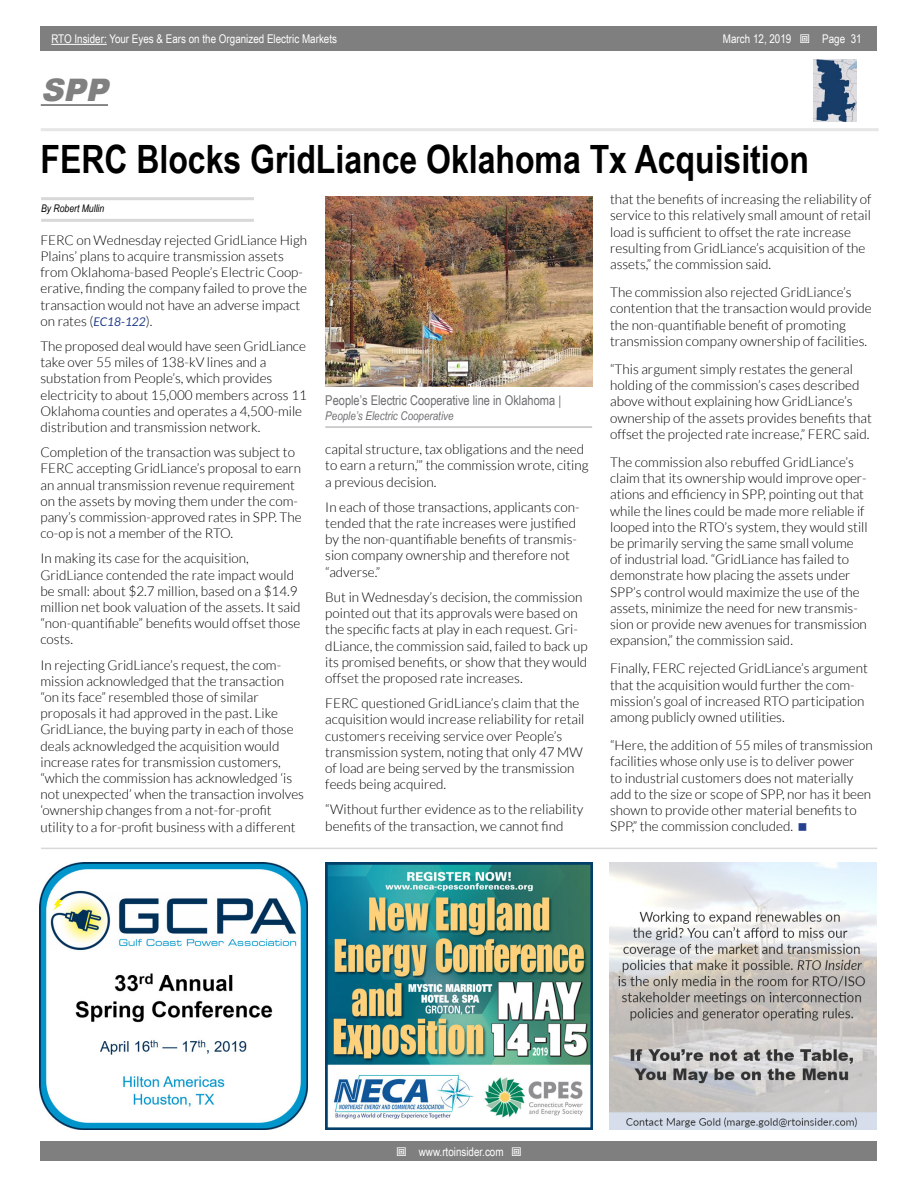
<style>
.page{position:relative;width:918px;height:1188px;background:#fff}
.page>*{position:absolute;margin:0;border:0;box-sizing:border-box;transform-origin:0 0}
.t1{font:700 39px "Arial Narrow";color:#000}
.t2{font:italic 900 31.05px "Arial";color:#808080}
.t3{font:300 13.5px/16.2px "Lato";color:#000}
.t4{font:13.5px "Arial Narrow";color:#6d6e71}
.t5{font:12px "Arial Narrow";color:#fff}
.t6{font:italic 12px "Arial Narrow";color:#6d6e71}
.t7{font:italic 10.5px "Arial Narrow";color:#000}
.s1{font-style:inherit}
.s2{font-weight:400;font-style:italic;font-size:12px;color:#25408f}
.s3{font-size:13.2px}
</style>
<div class="page">
<div style="left:41px;top:1142px;width:836px;height:19px;background:#7f7f7f"></div>
<div style="left:41px;top:27px;width:836px;height:24px;background:#7f7f7f"></div>
<hr style="left:51px;top:44px;width:56px;height:1px;background:#fff">
<hr style="left:41px;top:128px;width:838px;height:3px;background:#e6e6e6">
<hr style="left:41px;top:104px;width:67px;height:2px;background:#808080">
<img style="left:813px;top:60px;width:44px;height:61px">
<hr style="left:41px;top:197px;width:213px;height:3px;background:#d8d8d8">
<hr style="left:41px;top:219px;width:213px;height:3px;background:#d8d8d8">
<hr style="left:41px;top:848px;width:836px;height:1px;background:#d8d8d8">
<img style="left:326px;top:196px;width:266px;height:191px">
<hr style="left:325px;top:426px;width:267px;height:2px;background:#bfbfbf">
<img style="left:325px;top:863px;width:267px;height:267px">
<img style="left:610px;top:863px;width:267px;height:267px">
<img style="left:40px;top:863px;width:267px;height:267px">
<p class="t5" style="left:51px;top:30px;width:287px">RTO Insider: Your Eyes &amp; Ears on the Organized Electric Markets</p>
<p class="t5" style="left:723px;top:30px;width:70px">March 12, <span class="s1">2019</span></p>
<p class="t5" style="left:822px;top:30px;width:41px">Page 31</p>
<h2 class="t2" style="left:41px;top:68px;width:78px">SPP</h2>
<h1 class="t1" style="left:40px;top:130px;width:770px">FERC Blocks GridLiance Oklahoma Tx Acquisition</h1>
<p class="t7" style="left:41px;top:201px;width:65px">By Robert Mullin</p>
<p class="t3" style="left:610px;top:191px;width:263px">that the benefits of increasing the reliability of service to this relatively small amount of retail load is sufficient to offset the rate increase resulting from GridLiance’s acquisition of the assets,” the commission said.</p>
<p class="t3" style="left:610px;top:284px;width:263px">The commission also rejected GridLiance’s contention that the transaction would provide the non-quantifiable benefit of promoting transmission company ownership of facilities.</p>
<p class="t3" style="left:610px;top:361px;width:263px">“This argument simply restates the general holding of the commission’s cases described above without explaining how GridLiance’s ownership of the assets provides benefits that offset the projected rate increase,” FERC said.</p>
<p class="t3" style="left:610px;top:454px;width:259px">The commission also rebuffed GridLiance’s claim that its ownership would improve oper&shy;ations and efficiency in SPP, pointing out that while the lines could be made more reliable if looped into the RTO’s system, they would still be primarily serving the same small volume of industrial load. “GridLiance has failed to demonstrate how placing the assets under SPP’s control would maximize the use of the assets, minimize the need for new transmis&shy;sion or provide new avenues for transmission expansion,” the commission said.</p>
<p class="t3" style="left:610px;top:661px;width:259px">Finally, FERC rejected GridLiance’s argument that the acquisition would further the com&shy;mission’s goal of increased RTO participation among publicly owned utilities.</p>
<p class="t3" style="left:610px;top:737px;width:264px">“Here, the addition of 55 miles of transmission facilities whose only use is to deliver power<br>to industrial customers does not materially add to the size or scope of SPP, nor has it been shown to provide other material benefits to SPP,” the commission concluded.</p>
<p class="t3" style="left:40px;top:232px;width:268px">FERC on Wednesday rejected GridLiance High Plains’ plans to acquire transmission assets from Oklahoma-based People’s Electric Coop&shy;erative, finding the company failed to prove the transaction would not have an adverse impact on rates (<span class="s2">EC18-122</span>).</p>
<p class="t3" style="left:41px;top:338px;width:268px">The proposed deal would have seen GridLiance take over 55 miles of 138-kV lines and a substation from People’s, which provides electricity to about 15,000 members across 11<br>Oklahoma counties and operates a 4,500-mile distribution and transmission network.</p>
<p class="t3" style="left:41px;top:444px;width:263px">Completion of the transaction was subject to FERC accepting GridLiance’s proposal to earn an annual transmission revenue requirement on the assets by moving them under the com&shy;pany’s commission-approved rates in SPP. The co-op is not a member of the RTO.</p>
<p class="t3" style="left:41px;top:550px;width:262px">In making its case for the acquisition, GridLiance contended the rate impact would be small: about $2.7 million, based on a $14.9 million net book valuation of the assets. It said “non-quantifiable” benefits would offset those costs.</p>
<p class="t3" style="left:41px;top:657px;width:265px">In rejecting GridLiance’s request, the com&shy;mission acknowledged that the transaction “on its face” resembled those of similar proposals it had approved in the past. Like GridLiance, the buying party in each of those deals acknowledged the acquisition would increase rates for transmission customers, “which the commission has acknowledged ‘is not unexpected’ when the transaction involves ‘ownership changes from a not-for-profit utility to a for-profit business with a different</p>
<p class="t4" style="left:325px;top:391px;width:237px">People’s Electric Cooperative line in Oklahoma <span class="s3">|</span></p>
<p class="t6" style="left:325px;top:407px;width:130px">People’s Electric Cooperative</p>
<p class="t3" style="left:325px;top:441px;width:265px">capital structure, tax obligations and the need to earn a return,’” the commission wrote, citing a previous decision.</p>
<p class="t3" style="left:325px;top:499px;width:256px">In each of those transactions, applicants con&shy;tended that the rate increases were justified by the non-quantifiable benefits of transmis&shy;sion company ownership and therefore not “adverse.”</p>
<p class="t3" style="left:325px;top:589px;width:264px">But in Wednesday’s decision, the commission pointed out that its approvals were based on the specific facts at play in each request. Gri&shy;dLiance, the commission said, failed to back up its promised benefits, or show that they would offset the proposed rate increases.</p>
<p class="t3" style="left:325px;top:695px;width:261px">FERC questioned GridLiance’s claim that the acquisition would increase reliability for retail customers receiving service over People’s transmission system, noting that only 47 MW of load are being served by the transmission feeds being acquired.</p>
<p class="t3" style="left:325px;top:801px;width:260px">“Without further evidence as to the reliability benefits of the transaction, we cannot find</p>
<p class="t5" style="left:419px;top:1143px;width:86px">www.rtoinsider.com</p>
</div>
